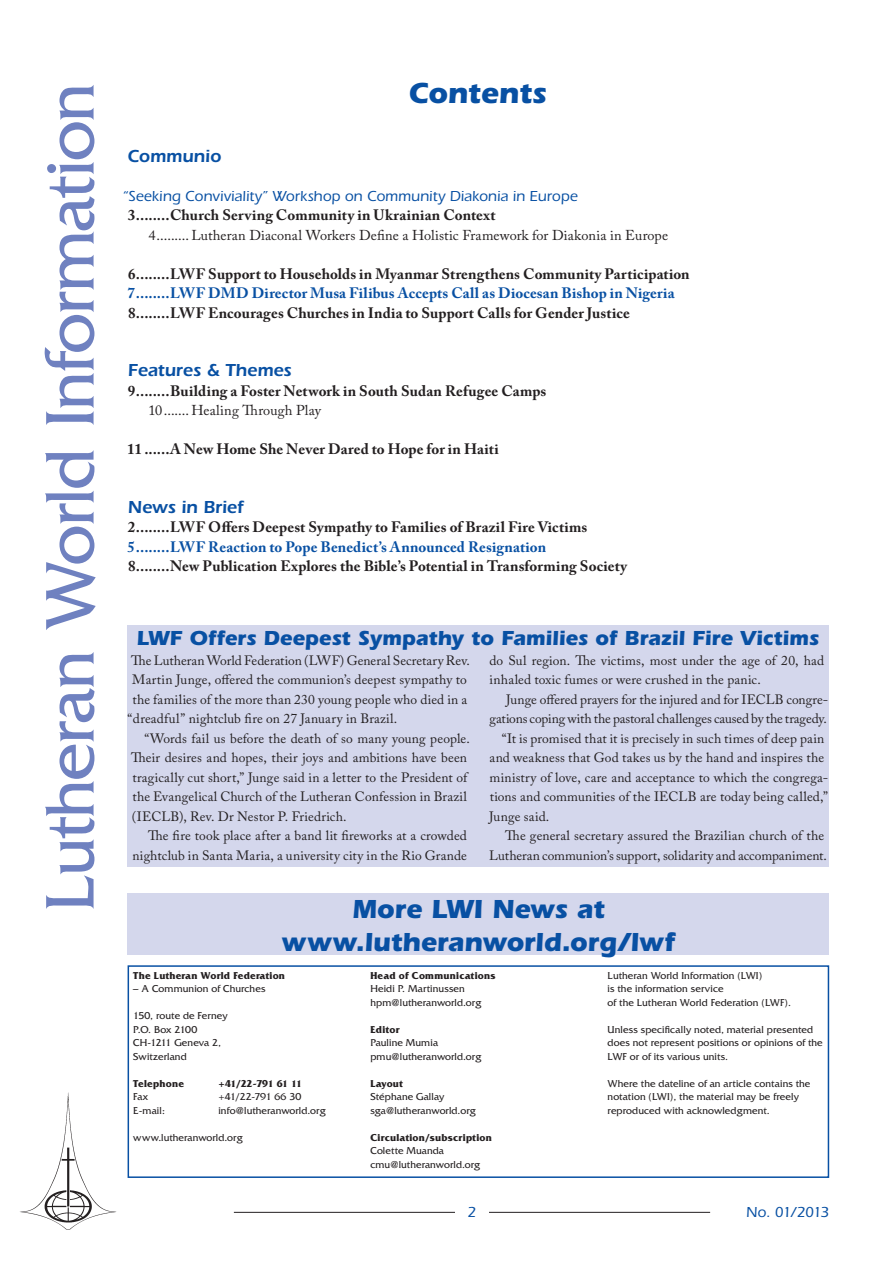
<style>
.page{position:relative;width:893px;height:1263px;background:#fff}
.page>*{position:absolute;margin:0;border:0;box-sizing:border-box;transform-origin:0 0}
.t1{font:72px "Friz Quadrata";letter-spacing:-.02em;color:#6f81c0}
.Heading_1{font:700 30px "Itc Eras";letter-spacing:-.005em;color:#0850a3}
.Heading_1_notdm{font:700 27px "Itc Eras";color:#0850a3}
.Box_title{font:700 21px "Itc Eras";color:#0850a3}
.Heading_3{font:600 18px "Itc Eras";color:#0850a3}
.TOC_Heading_1{font:700 15px "Adobe Caslon Pro";letter-spacing:.01em;color:#231f20}
.TOC_Heading_1_blue{font:700 15px "Adobe Caslon Pro";letter-spacing:.01em;color:#0850a3}
.Heading_4{font:500 15px "Itc Eras";letter-spacing:.005em;color:#0850a3}
.TOC_body_text{font:14.25px "Adobe Caslon Pro";letter-spacing:.01em;color:#231f20}
.Box{font:13.5px/19.5px "Adobe Caslon Pro";letter-spacing:.005em;color:#231f20}
.Box_first{font:13.5px "Adobe Caslon Pro";letter-spacing:.01em;color:#231f20}
.Impressum{font:10.5px/13.5px "Friz Quadrata";letter-spacing:.01em;color:#231f20}
.Impressum-2{font:700 10.5px "Friz Quadrata";letter-spacing:.015em;color:#231f20}
.Impressum-3{font:700 10.5px "Friz Quadrata";letter-spacing:-.035em;color:#231f20}
.Impressum-4{font:10.5px "Friz Quadrata";letter-spacing:-.01em;color:#231f20}
.s1{font-weight:700}
</style>
<div class="page">
<hr style="left:489px;top:1212px;width:221px;height:1px;background:#231f20">
<hr style="left:234px;top:1212px;width:221px;height:1px;background:#231f20">
<img style="left:20px;top:1092px;width:97px;height:138px">
<div style="left:128px;top:965px;width:701px;height:213px;border:2px solid #0850a3"></div>
<div style="left:128px;top:625px;width:701px;height:241px;background:#d4d7ec"></div>
<div style="left:128px;top:893px;width:701px;height:62px;background:#d4d7ec"></div>
<h1 class="t1" style="left:30px;top:912px;width:830px;rotate:-90deg">Lutheran World Information</h1>
<p class="Heading_1" style="left:408px;top:76px;width:140px">Contents</p>
<p class="Heading_3" style="left:127px;top:145px;width:95px">Communio</p>
<p class="Heading_4" style="left:123px;top:187px;width:456px">“Seeking Conviviality” Workshop on Community Diakonia in Europe</p>
<p class="TOC_Heading_1" style="left:128px;top:206px;width:9px">3</p>
<p class="TOC_Heading_1" style="left:170px;top:206px;width:327px">Church Serving Community in Ukrainian Context</p>
<p class="TOC_body_text" style="left:148px;top:227px;width:9px">4</p>
<p class="TOC_body_text" style="left:191px;top:227px;width:478px">Lutheran Diaconal Workers Define a Holistic Framework for Diakonia in Europe</p>
<p class="TOC_Heading_1" style="left:128px;top:265px;width:9px">6</p>
<p class="TOC_Heading_1" style="left:170px;top:265px;width:521px">LWF Support to Households in Myanmar Strengthens Community Participation</p>
<p class="TOC_Heading_1_blue" style="left:128px;top:284px;width:9px">7</p>
<p class="TOC_Heading_1_blue" style="left:170px;top:284px;width:506px">LWF DMD Director Musa Filibus Accepts Call as Diocesan Bishop in Nigeria</p>
<p class="TOC_Heading_1" style="left:128px;top:304px;width:9px">8</p>
<p class="TOC_Heading_1" style="left:170px;top:304px;width:461px">LWF Encourages Churches in India to Support Calls for Gender Justice</p>
<p class="Heading_3" style="left:128px;top:360px;width:165px">Features &amp; Themes</p>
<p class="TOC_Heading_1" style="left:128px;top:382px;width:9px">9</p>
<p class="TOC_Heading_1" style="left:170px;top:382px;width:378px">Building a Foster Network in South Sudan Refugee Camps</p>
<p class="TOC_body_text" style="left:148px;top:402px;width:15px">10</p>
<p class="TOC_body_text" style="left:191px;top:402px;width:131px">Healing Through Play</p>
<p class="TOC_Heading_1" style="left:127px;top:440px;width:16px">11</p>
<p class="TOC_Heading_1" style="left:170px;top:440px;width:330px">A New Home She Never Dared to Hope for in Haiti</p>
<p class="Heading_3" style="left:128px;top:496px;width:117px">News in Brief</p>
<p class="TOC_Heading_1" style="left:128px;top:518px;width:9px">2</p>
<p class="TOC_Heading_1" style="left:170px;top:518px;width:419px">LWF Offers Deepest Sympathy to Families of Brazil Fire Victims</p>
<p class="TOC_Heading_1_blue" style="left:128px;top:538px;width:9px">5</p>
<p class="TOC_Heading_1_blue" style="left:170px;top:538px;width:378px">LWF Reaction to Pope Benedict’s Announced Resignation</p>
<p class="TOC_Heading_1" style="left:128px;top:557px;width:9px">8</p>
<p class="TOC_Heading_1" style="left:170px;top:557px;width:459px">New Publication Explores the Bible’s Potential in Transforming Society</p>
<p class="Box_title" style="left:137px;top:626px;width:684px">LWF Offers Deepest Sympathy to Families of Brazil Fire Victims</p>
<p class="Box_first" style="left:131px;top:652px;width:340px">The Lutheran World Federation (LWF) General Secretary Rev.</p>
<p class="Box_first" style="left:132px;top:671px;width:336px">Martin Junge, offered the communion’s deepest sympathy to</p>
<p class="Box_first" style="left:132px;top:691px;width:336px">the families of the more than 230 young people who died in a</p>
<p class="Box_first" style="left:127px;top:710px;width:271px">“dreadful” nightclub fire on 27 January in Brazil.</p>
<p class="Box" style="left:131px;top:728px;width:340px;text-indent:13px">“Words fail us before the death of so many young people.<br>Their desires and hopes, their joys and ambitions have been tragically cut short,” Junge said in a letter to the President of the Evangelical Church of the Lutheran Confession in Brazil (IECLB), Rev. Dr Nestor P. Friedrich.</p>
<p class="Box" style="left:132px;top:826px;width:336px;text-align:right">The fire took place after a band lit fireworks at a crowded nightclub in Santa Maria, a university city in the Rio Grande</p>
<p class="Box" style="left:489px;top:650px;width:336px">do Sul region. The victims, most under the age of 20, had inhaled toxic fumes or were crushed in the panic.</p>
<p class="Box" style="left:490px;top:689px;width:340px;text-align:right">Junge offered prayers for the injured and for IECLB congre&shy;gations coping with the pastoral challenges caused by the tragedy.</p>
<p class="Box" style="left:489px;top:728px;width:341px;text-indent:12px">“It is promised that it is precisely in such times of deep pain and weakness that God takes us by the hand and inspires the ministry of love, care and acceptance to which the congrega&shy;tions and communities of the IECLB are today being called,” Junge said.</p>
<p class="Box" style="left:489px;top:826px;width:339px;text-align:right">The general secretary assured the Brazilian church of the<br>Lutheran communion’s support, solidarity and accompaniment.</p>
<p class="Heading_1_notdm" style="left:352px;top:893px;width:254px">More LWI News at</p>
<p class="Heading_1_notdm" style="left:282px;top:926px;width:395px">www.lutheranworld.org/lwf</p>
<p class="Impressum-2" style="left:133px;top:970px;width:153px">The Lutheran World Federation</p>
<p class="Impressum" style="left:133px;top:982px;width:134px">– A Communion of Churches</p>
<p class="Impressum" style="left:133px;top:1009px;width:96px">150, route de Ferney<br>P.O. Box 2100<br>CH-1211 Geneva 2,<br>Switzerland</p>
<p class="Impressum-2" style="left:133px;top:1078px;width:52px">Telephone</p>
<p class="Impressum-3" style="left:218px;top:1078px;width:85px">+41/22-791 61 11</p>
<p class="Impressum" style="left:133px;top:1090px;width:17px">Fax</p>
<p class="Impressum-4" style="left:218px;top:1091px;width:84px">+41/22-791 66 30</p>
<p class="Impressum" style="left:133px;top:1104px;width:33px">E-mail:</p>
<p class="Impressum" style="left:218px;top:1104px;width:109px">info@lutheranworld.org</p>
<p class="Impressum" style="left:133px;top:1131px;width:111px">www.lutheranworld.org</p>
<p class="Impressum" style="left:370px;top:969px;width:127px"><span class="s1">Head of Communications<br></span>Heidi P. Martinussen hpm@lutheranworld.org</p>
<p class="Impressum" style="left:370px;top:1023px;width:112px"><span class="s1">Editor<br></span>Pauline Mumia pmu@lutheranworld.org</p>
<p class="Impressum" style="left:370px;top:1077px;width:107px"><span class="s1">Layout<br></span>Stéphane Gallay sga@lutheranworld.org</p>
<p class="Impressum" style="left:370px;top:1131px;width:123px"><span class="s1">Circulation/subscription<br></span>Colette Muanda cmu@lutheranworld.org</p>
<p class="Impressum" style="left:608px;top:969px;width:185px">Lutheran World Information (LWI)<br>is the information service<br>of the Lutheran World Federation (LWF).</p>
<p class="Impressum" style="left:608px;top:1023px;width:217px">Unless specifically noted, material presented does not represent positions or opinions of the<br>LWF or of its various units.</p>
<p class="Impressum" style="left:608px;top:1077px;width:204px">Where the dateline of an article contains the notation (LWI), the material may be freely reproduced with acknowledgment.</p>
<p class="Heading_4" style="left:467px;top:1203px;width:10px">2</p>
<p class="Heading_4" style="left:746px;top:1203px;width:84px">No. 01/2013</p>
</div>
